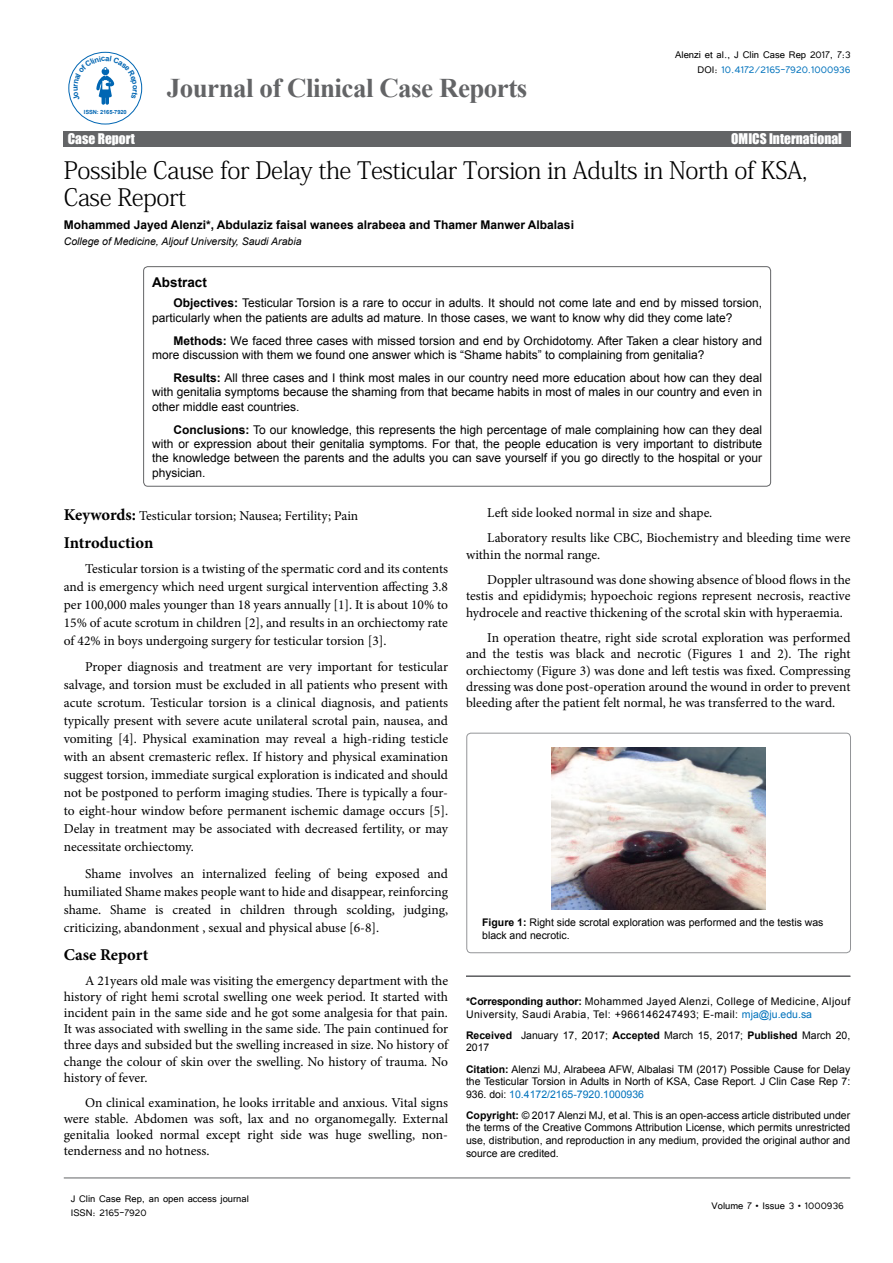
<style>
.page{position:relative;width:893px;height:1263px;background:#fff}
.page>*{position:absolute;margin:0;border:0;box-sizing:border-box;transform-origin:0 0}
.t1{font:700 27px "Times New Roman";letter-spacing:-.02em;color:#636466}
.t2{font:24px/27px "Adobe Fangsong Std";letter-spacing:-.02em;color:#000}
.t3{font:700 16.5px "Minion Pro";color:#000}
.t4{font:13.5px/18px "Minion Pro";color:#000;text-align:justify}
.t5{font:13.5px "Impact";color:#fff}
.t6{font:700 13.5px "Arial";color:#000}
.t7{font:12.15px/14.5px "Tunga";color:#000;text-align:right}
.t8{font:12px/14.4px "Arial";color:#000}
.t9{font:700 12px "Arial";color:#000}
.t10{font:12px/14.4px "Tunga";color:#000}
.t11{font:10.5px/12.6px "Arial";color:#000}
.t12{font:10.5px/12.6px "Arial";letter-spacing:.04em;color:#000}
.t13{font:italic 10.5px "Arial";color:#000}
.t14{font:700 5.7px "Arial";letter-spacing:-.02em;color:#0066b3}
.s1{color:#0072bc}
.s2{font-weight:700}
.s3{font-weight:700;font-size:16.5px}
</style>
<div class="page">
<div style="left:63px;top:131px;width:787px;height:16px;background:#636466"></div>
<hr style="left:64px;top:1178px;width:786px;height:1px;background:#636466">
<div style="left:68px;top:52px;width:74px;height:72px;border:1px solid #0066b3;border-radius:50%"></div>
<hr style="left:466px;top:976px;width:384px;height:1px;background:#636466">
<div style="left:144px;top:267px;width:627px;height:219px;border:1px solid #636466;border-radius:4px"></div>
<div style="left:467px;top:733px;width:383px;height:220px;border:1px solid #939598;border-radius:4px"></div>
<img style="left:552px;top:747px;width:213px;height:163px">
<svg style="left:74px;top:56px;width:64px;height:49px"></svg>
<p class="t14" style="left:84px;top:108px;width:44px">ISSN: 2165-7920</p>
<h1 class="t1" style="left:167px;top:70px;width:362px">Journal of Clinical Case Reports</h1>
<p class="t7" style="left:675px;top:47px;width:177px">Alenzi et al., J Clin Case Rep 2017, 7:3<br>DOI: <span class="s1">10.4172/2165-7920.1000936</span></p>
<p class="t5" style="left:68px;top:128px;width:69px">Case Report</p>
<p class="t5" style="left:731px;top:129px;width:112px">OMICS International</p>
<h2 class="t2" style="left:64px;top:156px;width:745px">Possible Cause for Delay the Testicular Torsion in Adults in North of KSA,<br>Case Report</h2>
<p class="t9" style="left:64px;top:216px;width:512px">Mohammed Jayed Alenzi*, Abdulaziz faisal wanees alrabeea and Thamer Manwer Albalasi</p>
<p class="t13" style="left:64px;top:235px;width:239px">College of Medicine, Aljouf University, Saudi Arabia</p>
<p class="t6" style="left:152px;top:273px;width:56px">Abstract</p>
<p class="t8" style="left:152px;top:296px;width:611px;text-indent:21px"><span class="s2">Objectives:</span> Testicular Torsion is a rare to occur in adults. It should not come late and end by missed torsion, particularly when the patients are adults ad mature. In those cases, we want to know why did they come late?</p>
<p class="t8" style="left:152px;top:333px;width:611px;text-indent:21px"><span class="s2">Methods:</span> We faced three cases with missed torsion and end by Orchidotomy. After Taken a clear history and more discussion with them we found one answer which is “Shame habits” to complaining from genitalia?</p>
<p class="t8" style="left:152px;top:371px;width:611px;text-align:justify;text-indent:21px"><span class="s2">Results:</span> All three cases and I think most males in our country need more education about how can they deal with genitalia symptoms because the shaming from that became habits in most of males in our country and even in other middle east countries.</p>
<p class="t8" style="left:152px;top:422px;width:611px;text-align:justify;text-indent:21px"><span class="s2">Conclusions:</span> To our knowledge, this represents the high percentage of male complaining how can they deal with or expression about their genitalia symptoms. For that, the people education is very important to distribute the knowledge between the parents and the adults you can save yourself if you go directly to the hospital or your physician.</p>
<p class="t4" style="left:64px;top:506px;width:296px"><span class="s3">Keywords:</span> Testicular torsion; Nausea; Fertility; Pain</p>
<p class="t3" style="left:64px;top:531px;width:91px">Introduction</p>
<p class="t4" style="left:64px;top:559px;width:386px;text-indent:21px">Testicular torsion is a twisting of the spermatic cord and its contents and is emergency which need urgent surgical intervention affecting 3.8 per 100,000 males younger than 18 years annually [1]. It is about 10% to 15% of acute scrotum in children [2], and results in an orchiectomy rate of 42% in boys undergoing surgery for testicular torsion [3].</p>
<p class="t4" style="left:64px;top:658px;width:386px;text-indent:21px">Proper diagnosis and treatment are very important for testicular salvage, and torsion must be excluded in all patients who present with acute scrotum. Testicular torsion is a clinical diagnosis, and patients typically present with severe acute unilateral scrotal pain, nausea, and vomiting [4]. Physical examination may reveal a high-riding testicle with an absent cremasteric reflex. If history and physical examination suggest torsion, immediate surgical exploration is indicated and should not be postponed to perform imaging studies. There is typically a four&shy;to eight-hour window before permanent ischemic damage occurs [5].<br>Delay in treatment may be associated with decreased fertility, or may necessitate orchiectomy.</p>
<p class="t4" style="left:64px;top:864px;width:386px;text-indent:21px">Shame involves an internalized feeling of being exposed and humiliated Shame makes people want to hide and disappear, reinforcing shame. Shame is created in children through scolding, judging, criticizing, abandonment , sexual and physical abuse [6-8].</p>
<p class="t3" style="left:64px;top:943px;width:86px">Case Report</p>
<p class="t4" style="left:64px;top:972px;width:386px;line-height:16.2px;text-indent:21px">A 21years old male was visiting the emergency department with the history of right hemi scrotal swelling one week period. It started with incident pain in the same side and he got some analgesia for that pain.<br>It was associated with swelling in the same side. The pain continued for three days and subsided but the swelling increased in size. No history of change the colour of skin over the swelling. No history of trauma. No history of fever.</p>
<p class="t4" style="left:64px;top:1094px;width:386px;line-height:16.2px;text-indent:21px">On clinical examination, he looks irritable and anxious. Vital signs were stable. Abdomen was soft, lax and no organomegally. External genitalia looked normal except right side was huge swelling, non&shy;tenderness and no hotness.</p>
<p class="t4" style="left:487px;top:501px;width:365px;line-height:24.8px">Left side looked normal in size and shape.<br>Laboratory results like CBC, Biochemistry and bleeding time were</p>
<p class="t4" style="left:487px;top:542px;width:365px;line-height:25px;text-indent:-21px">within the normal range.<br>Doppler ultrasound was done showing absence of blood flows in the</p>
<p class="t4" style="left:466px;top:587px;width:386px;line-height:16.5px">testis and epididymis; hypoechoic regions represent necrosis, reactive hydrocele and reactive thickening of the scrotal skin with hyperaemia.</p>
<p class="t4" style="left:466px;top:629px;width:386px;line-height:16.4px;text-indent:21px">In operation theatre, right side scrotal exploration was performed and the testis was black and necrotic (Figures 1 and 2). The right orchiectomy (Figure 3) was done and left testis was fixed. Compressing dressing was done post-operation around the wound in order to prevent bleeding after the patient felt normal, he was transferred to the ward.</p>
<p class="t11" style="left:482px;top:916px;width:343px"><span class="s2">Figure 1:</span> Right side scrotal exploration was performed and the testis was black and necrotic.</p>
<p class="t12" style="left:466px;top:995px;width:386px"><span class="s2">*Corresponding author:</span> Mohammed Jayed Alenzi, College of Medicine, Aljouf<br>University, Saudi Arabia, Tel: +966146247493; E-mail: <span class="s1">mja@ju.edu.sa</span></p>
<p class="t11" style="left:466px;top:1029px;width:386px"><span class="s2">Received</span> January 17, 2017; <span class="s2">Accepted</span> March 15, 2017; <span class="s2">Published</span> March 20,<br>2017</p>
<p class="t11" style="left:466px;top:1063px;width:386px;text-align:justify"><span class="s2">Citation:</span> Alenzi MJ, Alrabeea AFW, Albalasi TM (2017) Possible Cause for Delay the Testicular Torsion in Adults in North of KSA, Case Report. J Clin Case Rep 7:<br>936. doi: <span class="s1">10.4172/2165-7920.1000936</span></p>
<p class="t11" style="left:466px;top:1109px;width:386px;text-align:justify"><span class="s2">Copyright:</span> © 2017 Alenzi MJ, et al. This is an open-access article distributed under the terms of the Creative Commons Attribution License, which permits unrestricted use, distribution, and reproduction in any medium, provided the original author and source are credited.</p>
<p class="t10" style="left:71px;top:1190px;width:180px">J Clin Case Rep, an open access journal<br>ISSN: 2165-7920</p>
<p class="t10" style="left:712px;top:1197px;width:134px">Volume 7 • Issue 3 • 1000936</p>
</div>
